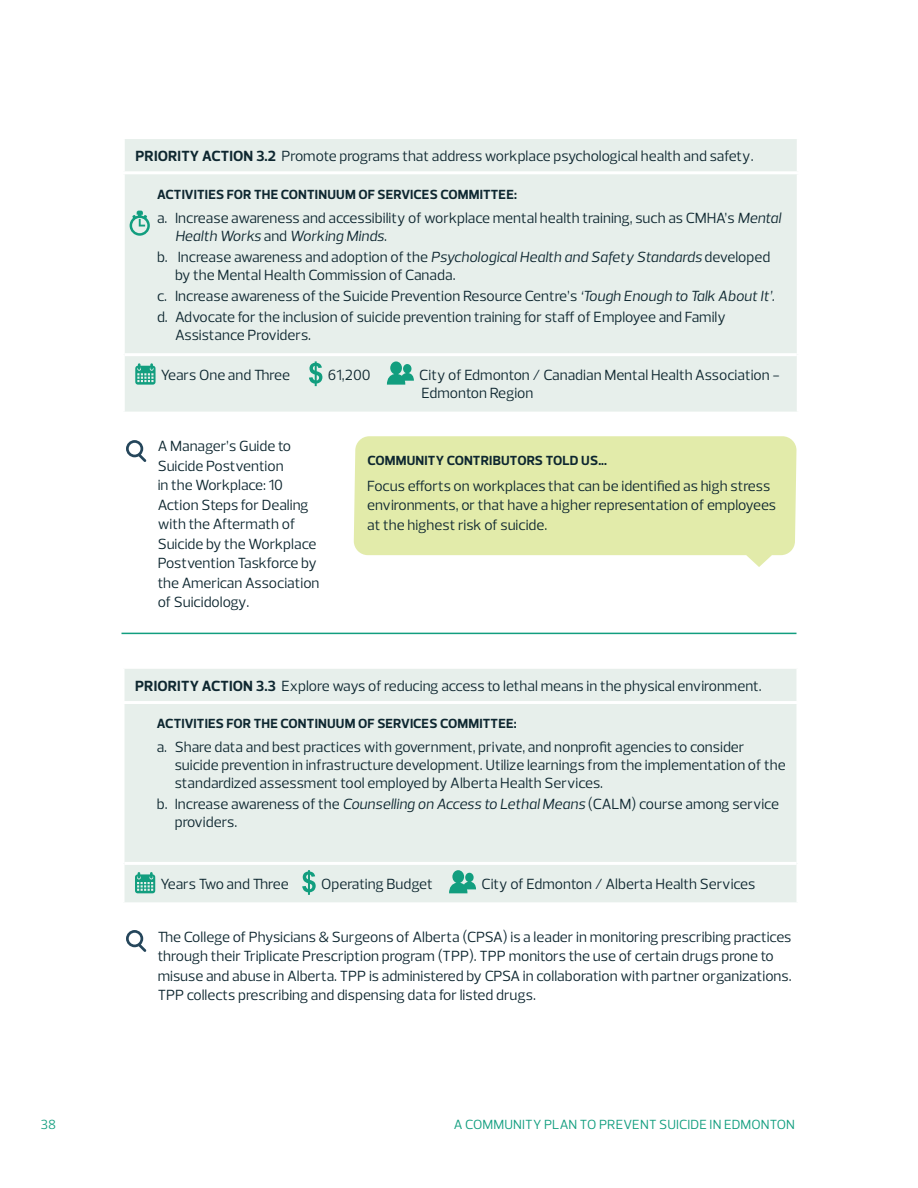
<style>
.page{position:relative;width:918px;height:1188px;background:#fff}
.page>*{position:absolute;margin:0;border:0;box-sizing:border-box;transform-origin:0 0}
.t1{font:15px/19.5px "Prelo";color:#0e2730}
.t2{font:700 13.5px "Prelo";letter-spacing:.015em;color:#0e2730}
.t3{font:13.5px "Prelo";letter-spacing:.015em;color:#129e7f}
.s1{font-weight:700}
.s2{font-style:italic}
</style>
<div class="page">
<div style="left:125px;top:139px;width:672px;height:273px;background:#e7efeb"></div>
<hr style="left:122px;top:171px;width:678px;height:3px;background:#fff">
<hr style="left:125px;top:353px;width:672px;height:3px;background:#fff">
<svg style="left:135px;top:363px;width:21px;height:22px"></svg>
<svg style="left:309px;top:361px;width:13px;height:25px"></svg>
<svg style="left:387px;top:361px;width:27px;height:24px"></svg>
<div style="left:124px;top:669px;width:672px;height:233px;background:#e7efeb"></div>
<hr style="left:122px;top:701px;width:678px;height:3px;background:#fff">
<hr style="left:124px;top:862px;width:672px;height:3px;background:#fff">
<svg style="left:135px;top:872px;width:20px;height:21px"></svg>
<svg style="left:302px;top:870px;width:14px;height:25px"></svg>
<svg style="left:449px;top:870px;width:27px;height:23px"></svg>
<svg style="left:354px;top:436px;width:442px;height:131px;background:#e4ecb2"></svg>
<svg style="left:126px;top:440px;width:20px;height:22px"></svg>
<svg style="left:126px;top:930px;width:20px;height:22px"></svg>
<svg style="left:130px;top:211px;width:20px;height:25px"></svg>
<hr style="left:122px;top:633px;width:674px;height:1px;background:#129e7f">
<p class="t1" style="left:135px;top:146px;width:620px"><span class="s1">PRIORITY ACTION 3.2</span> Promote programs that address workplace psychological health and safety.</p>
<p class="t2" style="left:157px;top:186px;width:361px">ACTIVITIES FOR THE CONTINUUM OF SERVICES COMMITTEE:</p>
<p class="t1" style="left:175px;top:209px;width:607px;line-height:18px;text-indent:-18px">a. Increase awareness and accessibility of workplace mental health training, such as CMHA’s <span class="s2">Mental<br>Health Works</span> and <span class="s2">Working Minds</span>.</p>
<p class="t1" style="left:175px;top:248px;width:597px;line-height:18px;text-indent:-18px">b. Increase awareness and adoption of the <span class="s2">Psychological Health and Safety Standards</span> developed by the Mental Health Commission of Canada.</p>
<p class="t1" style="left:157px;top:285px;width:619px;line-height:21px">c. Increase awareness of the Suicide Prevention Resource Centre’s <span class="s2">‘Tough Enough to Talk About It’. </span>d. Advocate for the inclusion of suicide prevention training for staff of Employee and Family</p>
<p class="t1" style="left:175px;top:325px;width:138px">Assistance Providers.</p>
<p class="t1" style="left:161px;top:365px;width:131px">Years One and Three</p>
<p class="t1" style="left:328px;top:365px;width:44px">61,200</p>
<p class="t1" style="left:419px;top:366px;width:362px;line-height:18px">City of Edmonton / Canadian Mental Health Association -<br>Edmonton Region</p>
<p class="t1" style="left:158px;top:437px;width:163px">A Manager’s Guide to<br>Suicide Postvention<br>in the Workplace: 10<br>Action Steps for Dealing with the Aftermath of<br>Suicide by the Workplace<br>Postvention Taskforce by the American Association of Suicidology.</p>
<p class="t2" style="left:367px;top:452px;width:241px">COMMUNITY CONTRIBUTORS TOLD US...</p>
<p class="t1" style="left:367px;top:476px;width:410px">Focus efforts on workplaces that can be identified as high stress environments, or that have a higher representation of employees at the highest risk of suicide.</p>
<p class="t1" style="left:135px;top:676px;width:628px"><span class="s1">PRIORITY ACTION 3.3</span> Explore ways of reducing access to lethal means in the physical environment.</p>
<p class="t2" style="left:157px;top:716px;width:361px">ACTIVITIES FOR THE CONTINUUM OF SERVICES COMMITTEE:</p>
<p class="t1" style="left:175px;top:738px;width:612px;line-height:18px;text-indent:-18px">a. Share data and best practices with government, private, and nonprofit agencies to consider suicide prevention in infrastructure development. Utilize learnings from the implementation of the standardized assessment tool employed by Alberta Health Services.</p>
<p class="t1" style="left:175px;top:795px;width:606px;line-height:18px;text-indent:-18px">b. Increase awareness of the <span class="s2">Counselling on Access to Lethal Means</span> (CALM) course among service providers.</p>
<p class="t1" style="left:161px;top:874px;width:130px">Years Two and Three</p>
<p class="t1" style="left:321px;top:874px;width:113px">Operating Budget</p>
<p class="t1" style="left:481px;top:874px;width:275px">City of Edmonton / Alberta Health Services</p>
<p class="t1" style="left:158px;top:927px;width:635px">The College of Physicians &amp; Surgeons of Alberta (CPSA) is a leader in monitoring prescribing practices through their Triplicate Prescription program (TPP). TPP monitors the use of certain drugs prone to misuse and abuse in Alberta. TPP is administered by CPSA in collaboration with partner organizations.<br>TPP collects prescribing and dispensing data for listed drugs.</p>
<p class="t3" style="left:40px;top:1117px;width:17px">38</p>
<p class="t3" style="left:454px;top:1117px;width:343px">A COMMUNITY PLAN TO PREVENT SUICIDE IN EDMONTON</p>
</div>
